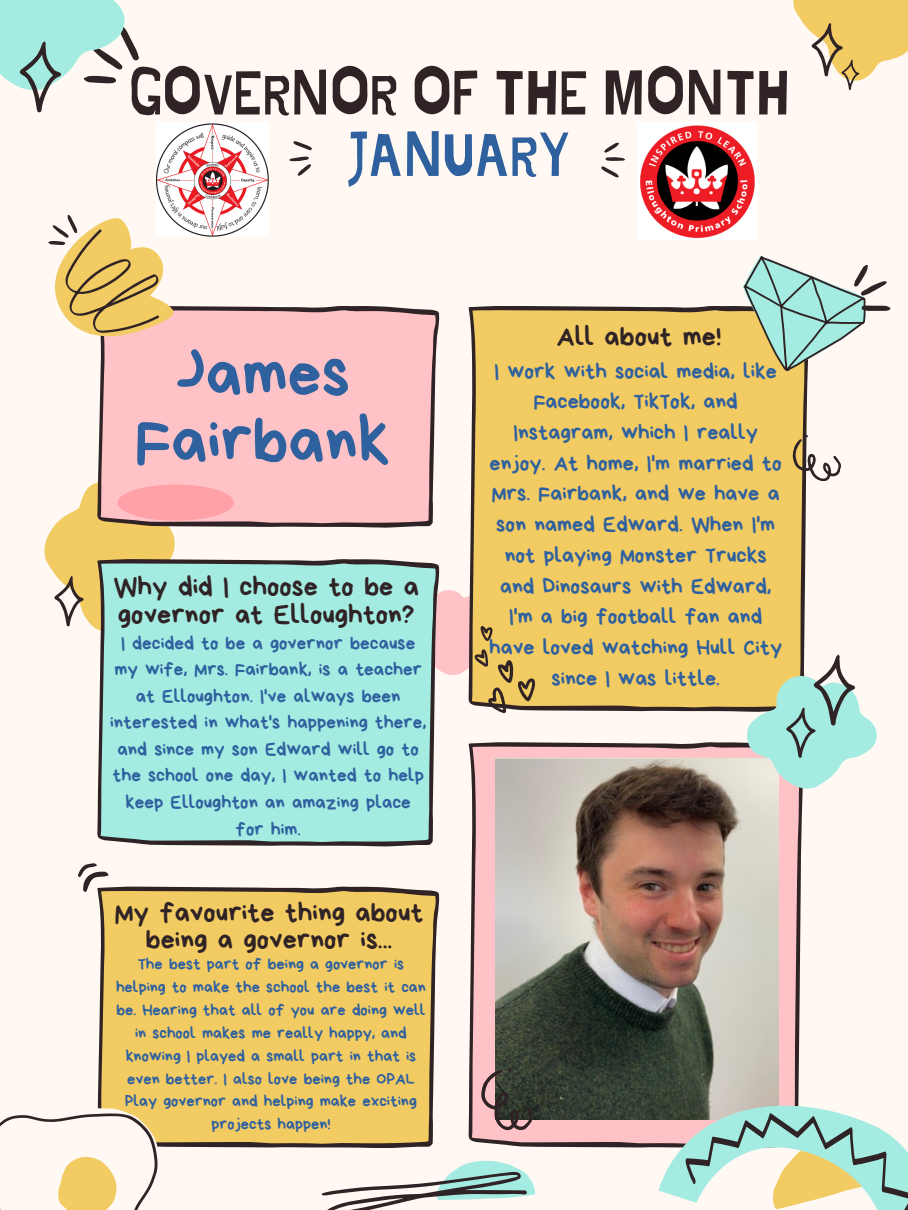
<style>
.page{position:relative;width:908px;height:1210px;background:#fff}
.page>*{position:absolute;margin:0;border:0;box-sizing:border-box;transform-origin:0 0}
.t1{font:66.95px/66.9px "Bryndan Write";color:#2f619f;text-align:center}
.t2{font:61.6px/61.4px "Jingleberry";color:#2f2325;text-align:center}
.t3{font:28px/27.8px "Bryndan Write";color:#2f2325}
.t4{font:22.05px/30.7px "Bryndan Write";color:#2f619f;text-align:center}
.t5{font:19.11px/26.6px "Bryndan Write";color:#2f619f;text-align:center}
.t6{font:16.45px/22.8px "Bryndan Write";color:#2f619f;text-align:center}
.s1{color:#2f619f}
</style>
<div class="page">
<div style="left:0;top:0;width:907px;height:1210px;background:#fff8f3"></div>
<svg style="left:98px;top:306px;width:341px;height:221px;background:#f3bbbf"></svg>
<svg style="left:97px;top:559px;width:342px;height:287px;background:#a0e2d9"></svg>
<div style="left:97px;top:886px;width:342px;height:262px;background:#f3cb63"></div>
<svg style="left:468px;top:742px;width:336px;height:406px;background:#d9acae"></svg>
<div style="left:468px;top:306px;width:340px;height:406px;background:#f3cb63"></div>
<svg style="left:0;top:1052px;width:225px;height:158px"></svg>
<svg style="left:788px;top:433px;width:53px;height:51px"></svg>
<svg style="left:321px;top:1160px;width:214px;height:50px"></svg>
<svg style="left:0;top:0;width:139px;height:112px"></svg>
<svg style="left:44px;top:481px;width:132px;height:152px"></svg>
<svg style="left:408px;top:589px;width:127px;height:124px;background:#d1c195"></svg>
<svg style="left:78px;top:863px;width:30px;height:29px"></svg>
<svg style="left:793px;top:0;width:114px;height:90px"></svg>
<svg style="left:719px;top:214px;width:172px;height:177px"></svg>
<svg style="left:48px;top:198px;width:139px;height:163px"></svg>
<div style="left:118px;top:484px;width:116px;height:37px;background:#ffa1a7;border-radius:50%"></div>
<img style="left:637px;top:123px;width:119px;height:116px">
<img style="left:157px;top:123px;width:111px;height:113px">
<svg style="left:289px;top:141px;width:23px;height:35px"></svg>
<svg style="left:601px;top:142px;width:24px;height:36px"></svg>
<img style="left:495px;top:758px;width:283px;height:361px">
<svg style="left:654px;top:1064px;width:253px;height:146px"></svg>
<svg style="left:468px;top:1060px;width:81px;height:80px;background:#846f6b"></svg>
<svg style="left:746px;top:654px;width:131px;height:134px"></svg>
<p class="t2" style="left:129px;top:65px;width:662px">GOVERNOR OF THE MONTH<br><span class="s1">JANUARY</span></p>
<h1 class="t1" style="left:135px;top:340px;width:256px">James<br>Fairbank</h1>
<p class="t3" style="left:114px;top:573px;width:307px">Why did I choose to be a governor at Elloughton?</p>
<p class="t5" style="left:110px;top:629px;width:317px">I decided to be a governor because my wife, Mrs. Fairbank, is a teacher at Elloughton. I've always been interested in what's happening there, and since my son Edward will go to the school one day, I wanted to help keep Elloughton an amazing place for him.</p>
<p class="t3" style="left:115px;top:898px;width:310px;text-align:center">My favourite thing about being a governor is...</p>
<p class="t6" style="left:116px;top:953px;width:311px">The best part of being a governor is helping to make the school the best it can be. Hearing that all of you are doing well in school makes me really happy, and knowing I played a small part in that is even better. I also love being the OPAL Play governor and helping make exciting projects happen!</p>
<p class="t3" style="left:556px;top:323px;width:166px">All about me!</p>
<p class="t4" style="left:489px;top:355px;width:294px">I work with social media, like<br>Facebook, TikTok, and<br>Instagram, which I really enjoy. At home, I'm married to<br>Mrs. Fairbank, and we have a son named Edward. When I'm not playing Monster Trucks and Dinosaurs with Edward,<br>I'm a big football fan and have loved watching Hull City since I was little.</p>
</div>
